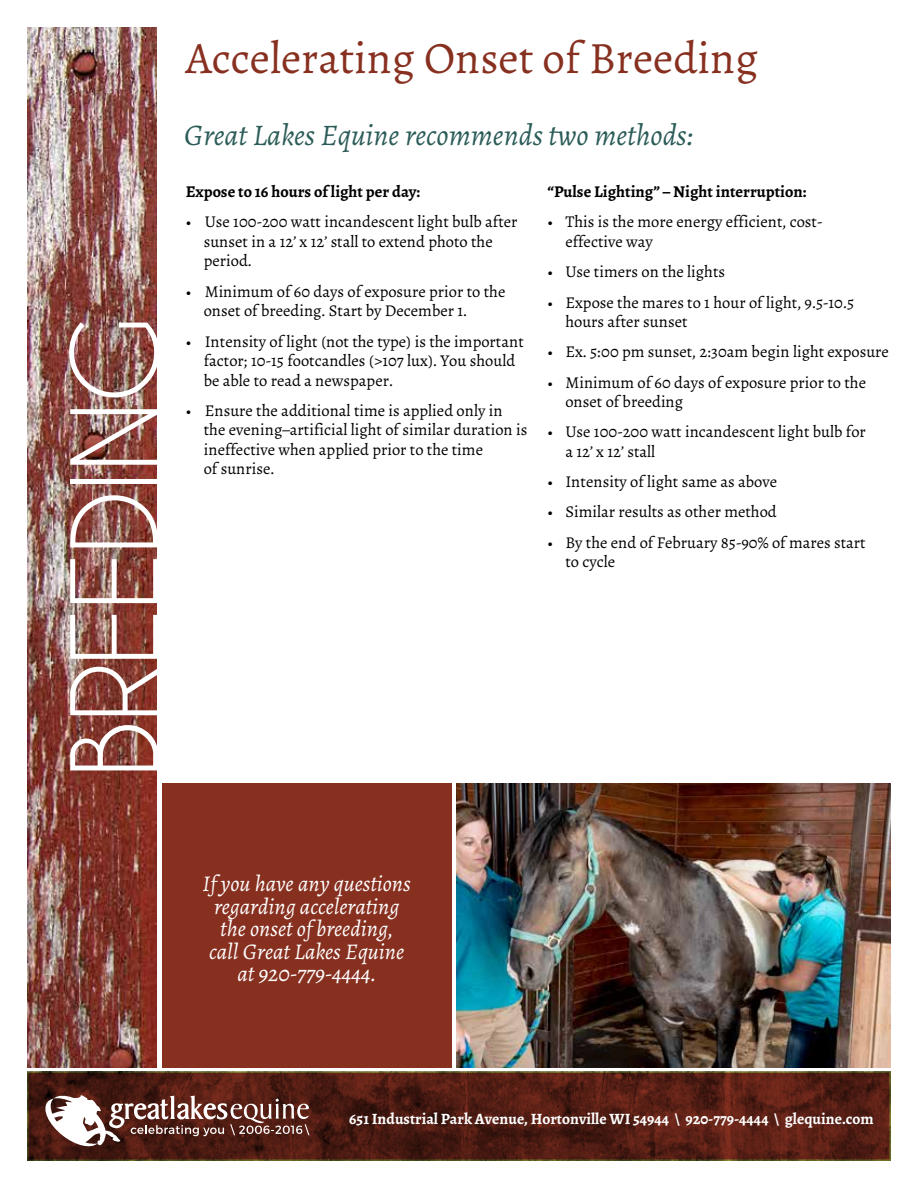
<style>
.page{position:relative;width:918px;height:1188px;background:#fff}
.page>*{position:absolute;margin:0;border:0;box-sizing:border-box;transform-origin:0 0}
.t1{font:112.5px "Caviar Dreams";letter-spacing:-.03em;color:#fff}
.t2{font:45px "Alegreya";color:#873020}
.t3{font:italic 30px "Alegreya";color:#2b5c58}
.t4{font:italic 22.5px/22.5px "Alegreya";color:#fff;text-align:center}
.t5{font:16.5px/19.5px "Alegreya";color:#000}
.t6{font:700 16.5px "Alegreya";color:#000}
.t7{font:700 15.75px "Alegreya";color:#fff}
</style>
<div class="page">
<img style="left:27px;top:1072px;width:863px;height:89px">
<img style="left:27px;top:27px;width:130px;height:1040px">
<img style="left:457px;top:783px;width:434px;height:284px">
<div style="left:162px;top:783px;width:289px;height:284px;background:#873020"></div>
<svg style="left:104px;top:496px;width:5px;height:5px"></svg>
<svg style="left:45px;top:1095px;width:264px;height:51px"></svg>
<h1 class="t1" style="left:48px;top:779px;width:465px;rotate:-90deg">Breeding</h1>
<h2 class="t2" style="left:186px;top:30px;width:574px">Accelerating Onset of Breeding</h2>
<h3 class="t3" style="left:184px;top:117px;width:511px">Great Lakes Equine recommends two methods:</h3>
<p class="t6" style="left:186px;top:181px;width:236px">Expose to 16 hours of light per day:</p>
<p class="t5" style="left:204px;top:212px;width:315px;text-indent:-18px">• Use 100-200 watt incandescent light bulb after sunset in a 12’ x 12’ stall to extend photo the period.</p>
<p class="t5" style="left:204px;top:282px;width:303px;text-indent:-18px">• Minimum of 60 days of exposure prior to the onset of breeding. Start by December 1.</p>
<p class="t5" style="left:204px;top:331px;width:322px;text-indent:-18px">• Intensity of light (not the type) is the important factor; 10-15 footcandles (&gt;107 lux). You should be able to read a newspaper.</p>
<p class="t5" style="left:204px;top:401px;width:325px;text-indent:-18px">• Ensure the additional time is applied only in the evening–artificial light of similar duration is ineffective when applied prior to the time<br>of sunrise.</p>
<p class="t6" style="left:547px;top:181px;width:261px">“Pulse Lighting” – Night interruption:</p>
<p class="t5" style="left:565px;top:212px;width:259px;text-indent:-18px">• This is the more energy efficient, cost&shy;effective way</p>
<p class="t5" style="left:547px;top:262px;width:179px">• Use timers on the lights</p>
<p class="t5" style="left:565px;top:292px;width:290px;text-indent:-18px">• Expose the mares to 1 hour of light, 9.5-10.5 hours after sunset</p>
<p class="t5" style="left:547px;top:342px;width:343px">• Ex. 5:00 pm sunset, 2:30am begin light exposure</p>
<p class="t5" style="left:565px;top:372px;width:302px;text-indent:-18px">• Minimum of 60 days of exposure prior to the onset of breeding</p>
<p class="t5" style="left:565px;top:422px;width:302px;text-indent:-18px">• Use 100-200 watt incandescent light bulb for a 12’ x 12’ stall</p>
<p class="t5" style="left:547px;top:472px;width:231px">• Intensity of light same as above</p>
<p class="t5" style="left:547px;top:502px;width:231px">• Similar results as other method</p>
<p class="t5" style="left:565px;top:533px;width:302px;text-indent:-18px">• By the end of February 85-90% of mares start to cycle</p>
<h3 class="t4" style="left:203px;top:873px;width:210px">If you have any questions regarding accelerating the onset of breeding,<br>call Great Lakes Equine at 920-779-4444.</h3>
<p class="t7" style="left:349px;top:1109px;width:526px">651 Industrial Park Avenue, Hortonville WI 54944 \ 920-779-4444 \ glequine.com</p>
</div>
